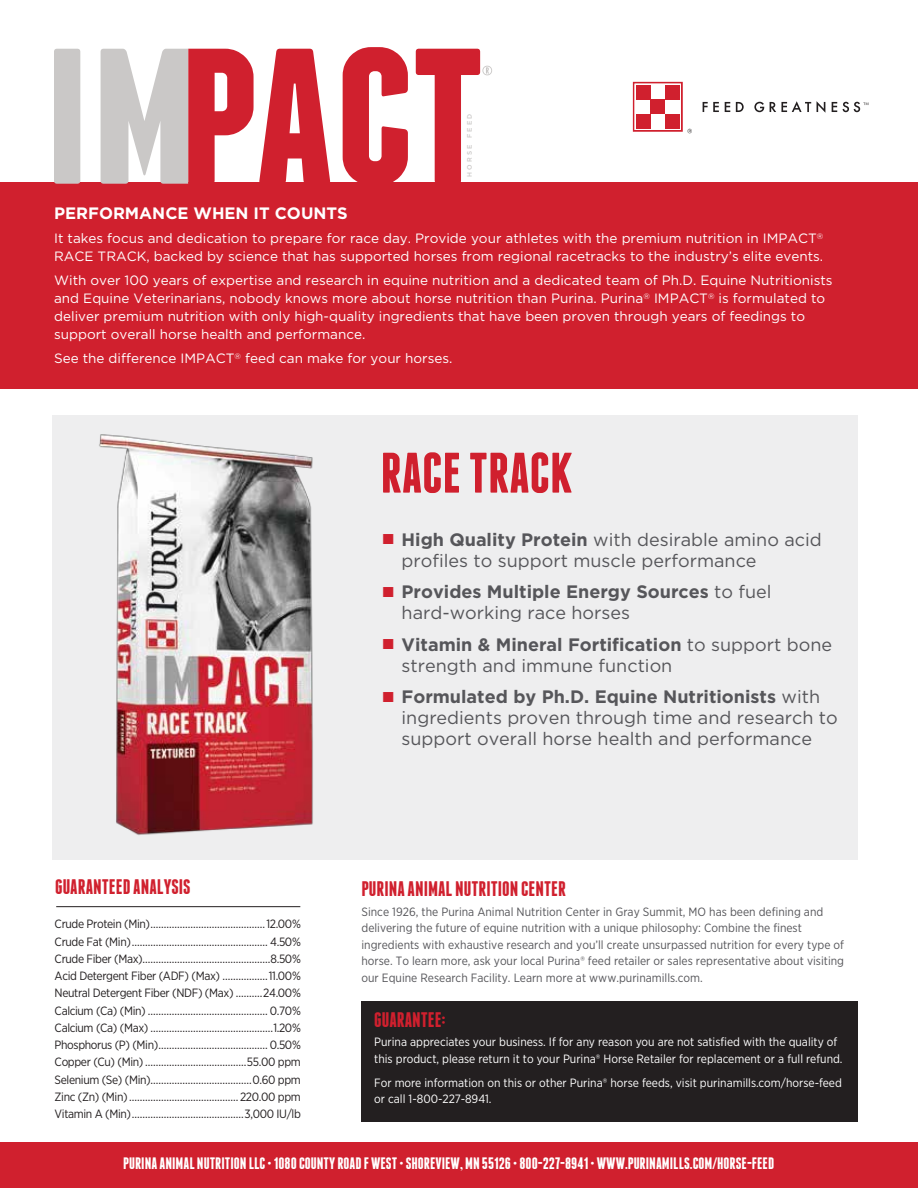
<style>
.page{position:relative;width:918px;height:1188px;background:#fff}
.page>*{position:absolute;margin:0;border:0;box-sizing:border-box;transform-origin:0 0}
.t1{font:700 57px "Franchise";color:#d0202e}
.t2{font:700 21px "Franchise";color:#d0202e}
.t3{font:18px/21px "Gotham";color:#56565a}
.t4{font:700 18px/21px "Gotham";color:#56565a}
.t5{font:700 16.5px "Franchise";color:#fff}
.t6{font:700 16.5px "Gotham";color:#fff}
.t7{font:13.5px/18px "Gotham";color:#fff}
.t8{font:12px/17.2px "Gotham Narrow";letter-spacing:-.03em;color:#231f20;text-align:justify}
.t9{font:12px/16.5px "Gotham Narrow";color:#56565a}
.t10{font:12px/16.5px "Gotham Narrow";color:#fff}
.t11{font:500 6.45px "Gotham";letter-spacing:.335em;color:#cac8c7}
.s1{color:#d0202e}
.s2{font-weight:700}
.s3{font-weight:400}
</style>
<div class="page">
<div style="left:0;top:1142px;width:918px;height:46px;background:#d0202e"></div>
<div style="left:52px;top:416px;width:806px;height:444px;background:#eeeeef"></div>
<div style="left:362px;top:1001px;width:496px;height:121px;background:#231f20"></div>
<img style="left:99px;top:434px;width:214px;height:401px">
<div style="left:0;top:182px;width:918px;height:207px;background:#d0202e"></div>
<div style="left:54px;top:49px;width:26px;height:135px;background:#cac8c7;border-radius:3px"></div>
<svg style="left:101px;top:49px;width:229px;height:135px"></svg>
<svg style="left:343px;top:47px;width:65px;height:135px"></svg>
<svg style="left:632px;top:81px;width:60px;height:52px"></svg>
<div style="left:636px;top:85px;width:15px;height:15px;background:#d0202e"></div>
<div style="left:665px;top:85px;width:14px;height:15px;background:#d0202e"></div>
<div style="left:651px;top:100px;width:14px;height:14px;background:#d0202e"></div>
<div style="left:636px;top:114px;width:15px;height:14px;background:#d0202e"></div>
<div style="left:665px;top:114px;width:14px;height:14px;background:#d0202e"></div>
<svg style="left:703px;top:102px;width:16px;height:10px"></svg>
<svg style="left:725px;top:102px;width:5px;height:10px"></svg>
<svg style="left:736px;top:102px;width:8px;height:10px"></svg>
<svg style="left:754px;top:102px;width:10px;height:10px"></svg>
<svg style="left:770px;top:101px;width:41px;height:11px"></svg>
<svg style="left:817px;top:101px;width:8px;height:11px"></svg>
<svg style="left:832px;top:102px;width:5px;height:10px"></svg>
<svg style="left:843px;top:102px;width:25px;height:10px"></svg>
<svg style="left:416px;top:49px;width:76px;height:133px"></svg>
<hr style="left:56px;top:906px;width:244px;height:1px;background:#231f20">
<p class="t11" style="left:466px;top:177px;width:65px;rotate:-90deg">HORSE FEED</p>
<h3 class="t6" style="left:54px;top:204px;width:295px">PERFORMANCE WHEN IT COUNTS</h3>
<p class="t7" style="left:54px;top:229px;width:771px">It takes focus and dedication to prepare for race day. Provide your athletes with the premium nutrition in IMPACT<sup>®<br></sup>RACE TRACK, backed by science that has supported horses from regional racetracks to the industry’s elite events.</p>
<p class="t7" style="left:54px;top:271px;width:780px">With over 100 years of expertise and research in equine nutrition and a dedicated team of Ph.D. Equine Nutritionists and Equine Veterinarians, nobody knows more about horse nutrition than Purina. Purina<sup>®</sup> IMPACT<sup>®</sup> is formulated to deliver premium nutrition with only high-quality ingredients that have been proven through years of feedings to support overall horse health and performance.</p>
<p class="t7" style="left:54px;top:349px;width:400px">See the difference IMPACT<sup>®</sup> feed can make for your horses.</p>
<h1 class="t1" style="left:380px;top:446px;width:194px">RACE TRACK</h1>
<h2 class="t2" style="left:55px;top:877px;width:137px">GUARANTEED ANALYSIS</h2>
<p class="t8" style="left:55px;top:915px;width:248px">Crude Protein (Min)...........................................12.00% Crude Fat (Min)................................................... 4.50% Crude Fiber (Max)................................................8.50% Acid Detergent Fiber (ADF) (Max) .................11.00% Neutral Detergent Fiber (NDF) (Max) ..........24.00% Calcium (Ca) (Min) ............................................. 0.70% Calcium (Ca) (Max) ..............................................1.20% Phosphorus (P) (Min)......................................... 0.50% Copper (Cu) (Min) ......................................55.00 ppm Selenium (Se) (Min)......................................0.60 ppm Zinc (Zn) (Min)......................................... 220.00 ppm Vitamin A (Min)..........................................3,000 IU/lb</p>
<h3 class="t3" style="left:402px;top:528px;width:422px;text-indent:-19px"><span class="s1">■</span> <span class="s2">High Quality Protein</span> with desirable amino acid profiles to support muscle performance</h3>
<h3 class="t4" style="left:402px;top:581px;width:372px;text-indent:-19px"><span class="s1">■</span> Provides Multiple Energy Sources <span class="s3">to fuel hard-working race horses</span></h3>
<h3 class="t3" style="left:402px;top:633px;width:432px;text-indent:-19px"><span class="s1">■</span> <span class="s2">Vitamin &amp; Mineral Fortification</span> to support bone strength and immune function</h3>
<h3 class="t3" style="left:402px;top:686px;width:438px;text-indent:-19px"><span class="s1">■</span> <span class="s2">Formulated by Ph.D. Equine Nutritionists</span> with ingredients proven through time and research to support overall horse health and performance</h3>
<h2 class="t2" style="left:362px;top:879px;width:206px">PURINA ANIMAL NUTRITION CENTER</h2>
<p class="t9" style="left:362px;top:903px;width:484px">Since 1926, the Purina Animal Nutrition Center in Gray Summit, MO has been defining and delivering the future of equine nutrition with a unique philosophy: Combine the finest ingredients with exhaustive research and you’ll create unsurpassed nutrition for every type of horse. To learn more, ask your local Purina® feed retailer or sales representative about visiting our Equine Research Facility. Learn more at www.purinamills.com.</p>
<h2 class="t2" style="left:374px;top:1010px;width:73px">GUARANTEE:</h2>
<p class="t10" style="left:374px;top:1034px;width:470px">Purina appreciates your business. If for any reason you are not satisfied with the quality of this product, please return it to your Purina® Horse Retailer for replacement or a full refund.</p>
<p class="t10" style="left:374px;top:1074px;width:469px">For more information on this or other Purina® horse feeds, visit purinamills.com/horse-feed or call 1-800-227-8941.</p>
<h3 class="t5" style="left:123px;top:1155px;width:652px">PURINA ANIMAL NUTRITION LLC • 1080 COUNTY ROAD F WEST • SHOREVIEW, MN 55126 • 800-227-8941 • WWW.PURINAMILLS.COM/HORSE-FEED</h3>
</div>
